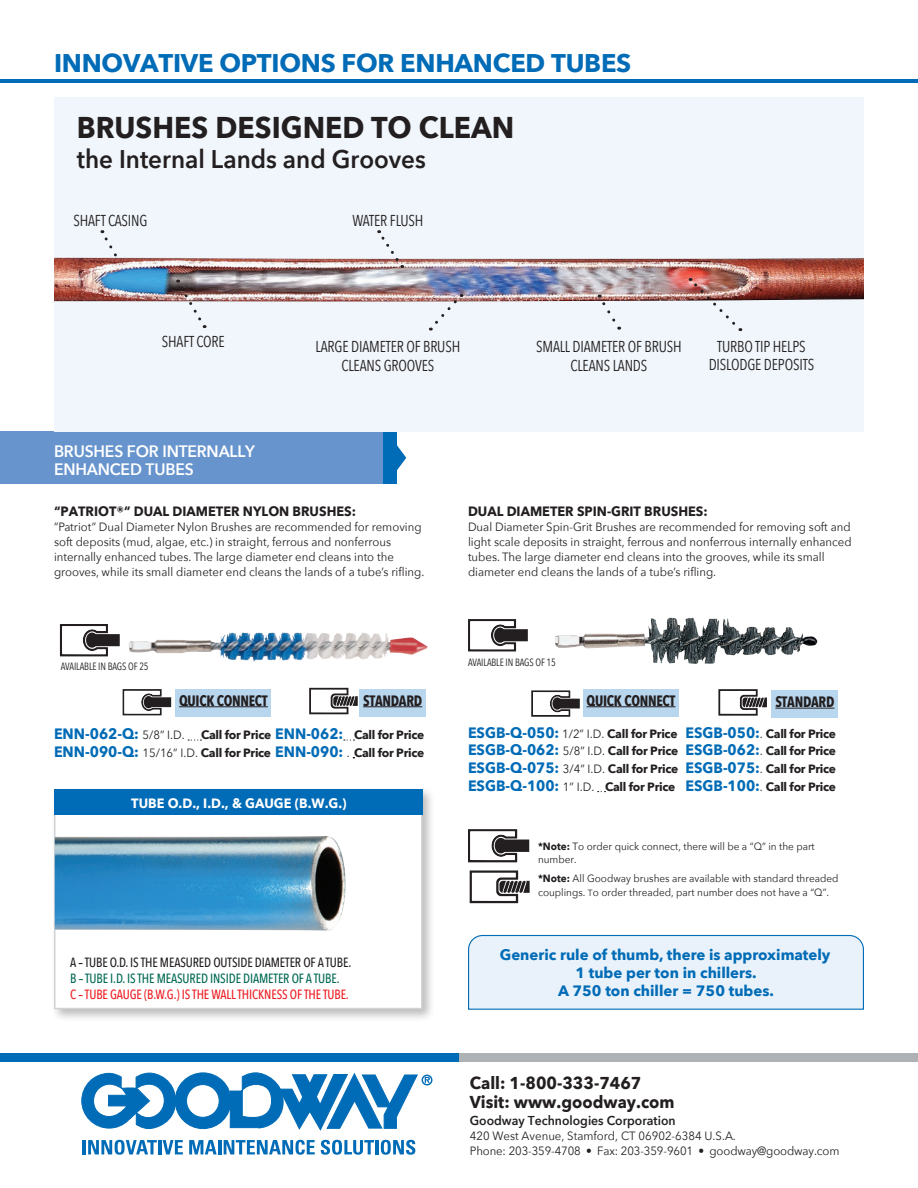
<style>
.page{position:relative;width:918px;height:1188px;background:#fff}
.page>*{position:absolute;margin:0;border:0;box-sizing:border-box;transform-origin:0 0}
.t1{font:700 30px "Avenir Next";color:#231f20;scale:.95 1}
.HEADER1{font:700 25.5px "Avenir Next";letter-spacing:-.01em;color:#006bb6}
.t2{font:600 25.5px "Avenir Next";color:#231f20;scale:.95 1}
.t3{font:700 17.1px/18.6px "Avenir Next";color:#231f20;scale:.95 1}
.t4{font:600 16.5px/18px "Avenir Next";letter-spacing:-.01em;color:#fff;scale:.95 1}
.t5{font:15.75px/18.9px "Avenir Next Condensed";letter-spacing:-.01em;color:#231f20;text-align:center;scale:.95 1}
.prod_pg_text{font:700 15px/18px "Avenir Next";color:#006bb6;text-align:center}
.prod_pg_text-2{font:700 15px "Avenir Next Condensed";letter-spacing:-.02em;color:#231f20;scale:.95 1}
.prod_pg_text-3{font:700 15px "Avenir Next";color:#006bb6;scale:.95 1}
.prod_pg_text-4{font:700 13.5px "Avenir Next";color:#231f20;scale:.95 1}
.t6{font:700 13.5px "Avenir Next";color:#fff;scale:.95 1}
.t7{font:500 13.35px "Avenir Next Condensed";letter-spacing:-.01em;color:#ee1d23;scale:.95 1}
.t8{font:500 13.35px "Avenir Next Condensed";letter-spacing:-.01em;color:#231f20;scale:.95 1}
.t9{font:500 13.35px "Avenir Next Condensed";letter-spacing:-.01em;color:#006954;scale:.95 1}
.t10{font:600 12.9px "Avenir Next";color:#231f20;scale:.95 1}
._2021_body_copy{font:12px/15px "Avenir Next";color:#231f20;scale:.95 1}
.prod_pg_text-5{font:700 12px/17.7px "Avenir Next";letter-spacing:-.025em;color:#231f20;text-align:right}
.sm_sys_text{font:10.5px/12.6px "Avenir Next";color:#231f20;scale:.95 1}
.t11{font:10.5px "Avenir Next Condensed";letter-spacing:-.01em;color:#231f20;scale:.95 1}
.s1{font-weight:400;font-size:12px;color:#231f20}
.s2{font-size:15px;color:#006bb6}
.s3{font-weight:400}
.s4{font-weight:700}
.s5{font-size:9px}
</style>
<div class="page">
<div style="left:0;top:1053px;width:460px;height:9px;background:#006bb6"></div>
<div style="left:460px;top:1053px;width:458px;height:9px;background:#afb2b4"></div>
<svg style="left:81px;top:1072px;width:351px;height:83px"></svg>
<hr style="left:0;top:79px;width:918px;height:4px;background:#006bb6">
<svg style="left:397px;top:445px;width:9px;height:25px"></svg>
<div style="left:0;top:431px;width:384px;height:53px;background:#6794cd"></div>
<div style="left:384px;top:431px;width:13px;height:53px;background:#006bb6"></div>
<img style="left:129px;top:633px;width:239px;height:29px">
<div style="left:50px;top:786px;width:385px;height:236px;background:#231f20;opacity:.3"></div>
<div style="left:54px;top:789px;width:369px;height:220px;background:#fff;border:2px solid #d1d2d4"></div>
<div style="left:54px;top:789px;width:369px;height:25px;background:#006bb6"></div>
<img style="left:55px;top:836px;width:291px;height:95px">
<div style="left:54px;top:97px;width:810px;height:334px;background:#f0f6fb"></div>
<svg style="left:100px;top:230px;width:30px;height:28px"></svg>
<img style="left:54px;top:258px;width:810px;height:44px">
<svg style="left:430px;top:294px;width:32px;height:37px"></svg>
<svg style="left:598px;top:295px;width:22px;height:35px"></svg>
<svg style="left:689px;top:278px;width:52px;height:53px"></svg>
<svg style="left:176px;top:280px;width:29px;height:48px"></svg>
<svg style="left:377px;top:230px;width:26px;height:38px"></svg>
<img style="left:555px;top:618px;width:112px;height:45px">
<svg style="left:468px;top:619px;width:60px;height:32px"></svg>
<svg style="left:60px;top:624px;width:60px;height:32px"></svg>
<svg style="left:468px;top:934px;width:396px;height:76px;background:#e1edf7"></svg>
<div style="left:359px;top:689px;width:67px;height:28px;background:#b9d6ef"></div>
<hr style="left:363px;top:706px;width:59px;height:1px;background:#231f20">
<svg style="left:309px;top:688px;width:49px;height:26px"></svg>
<div style="left:772px;top:691px;width:66px;height:27px;background:#b9d6ef"></div>
<hr style="left:775px;top:708px;width:59px;height:1px;background:#231f20">
<svg style="left:718px;top:689px;width:49px;height:27px"></svg>
<svg style="left:531px;top:690px;width:49px;height:27px"></svg>
<svg style="left:468px;top:829px;width:61px;height:33px"></svg>
<svg style="left:470px;top:870px;width:60px;height:33px"></svg>
<svg style="left:123px;top:689px;width:48px;height:26px"></svg>
<div style="left:176px;top:689px;width:95px;height:28px;background:#b9d6ef"></div>
<hr style="left:179px;top:706px;width:89px;height:1px;background:#231f20">
<div style="left:583px;top:689px;width:96px;height:28px;background:#b9d6ef"></div>
<hr style="left:587px;top:706px;width:88px;height:1px;background:#231f20">
<p class="HEADER1" style="left:54px;top:41px;width:579px">INNOVATIVE OPTIONS FOR ENHANCED TUBES</p>
<p class="t1" style="left:77px;top:102px;width:462px">BRUSHES DESIGNED TO CLEAN</p>
<p class="t2" style="left:77px;top:138px;width:369px">the Internal Lands and Grooves</p>
<p class="t5" style="left:73px;top:210px;width:80px">SHAFT CASING</p>
<p class="t5" style="left:162px;top:331px;width:68px">SHAFT CORE</p>
<p class="t4" style="left:54px;top:441px;width:213px">BRUSHES FOR INTERNALLY<br>ENHANCED TUBES</p>
<p class="t5" style="left:352px;top:210px;width:76px">WATER FLUSH</p>
<p class="t5" style="left:316px;top:336px;width:154px">LARGE DIAMETER OF BRUSH<br>CLEANS GROOVES</p>
<p class="t5" style="left:536px;top:336px;width:155px">SMALL DIAMETER OF BRUSH<br>CLEANS LANDS</p>
<p class="t5" style="left:709px;top:336px;width:113px">TURBO TIP HELPS<br>DISLODGE DEPOSITS</p>
<p class="prod_pg_text-4" style="left:54px;top:500px;width:319px">“PATRIOT®” DUAL DIAMETER NYLON BRUSHES:</p>
<p class="_2021_body_copy" style="left:54px;top:519px;width:391px">”Patriot” Dual Diameter Nylon Brushes are recommended for removing soft deposits (mud, algae, etc.) in straight, ferrous and nonferrous internally enhanced tubes. The large diameter end cleans into the grooves, while its small diameter end cleans the lands of a tube’s rifling.</p>
<p class="t11" style="left:61px;top:657px;width:94px">AVAILABLE IN BAGS OF 25</p>
<p class="prod_pg_text-4" style="left:468px;top:500px;width:254px">DUAL DIAMETER SPIN-GRIT BRUSHES:</p>
<p class="_2021_body_copy" style="left:468px;top:519px;width:405px">Dual Diameter Spin-Grit Brushes are recommended for removing soft and light scale deposits in straight, ferrous and nonferrous internally enhanced tubes. The large diameter end cleans into the grooves, while its small diameter end cleans the lands of a tube’s rifling.</p>
<p class="t11" style="left:468px;top:654px;width:94px">AVAILABLE IN BAGS OF 15</p>
<p class="prod_pg_text-2" style="left:179px;top:691px;width:95px">QUICK CONNECT</p>
<p class="prod_pg_text-2" style="left:587px;top:691px;width:95px">QUICK CONNECT</p>
<p class="prod_pg_text-3" style="left:54px;top:721px;width:139px">ENN-062-Q: <span class="s1">5/8” I.D.</span></p>
<p class="prod_pg_text-2" style="left:363px;top:691px;width:64px">STANDARD</p>
<p class="prod_pg_text-2" style="left:775px;top:693px;width:64px">STANDARD</p>
<p class="prod_pg_text-5" style="left:468px;top:725px;width:370px"><span class="s2">ESGB-Q-050:</span> <span class="s3">1/2” I.D.</span> Call for Price <span class="s2">ESGB-050:</span><span class="s3">.</span> Call for Price</p>
<p class="prod_pg_text-5" style="left:468px;top:742px;width:370px"><span class="s2">ESGB-Q-062:</span> <span class="s3">5/8” I.D.</span> Call for Price <span class="s2">ESGB-062:</span><span class="s3">.</span> Call for Price</p>
<p class="prod_pg_text-5" style="left:468px;top:760px;width:370px"><span class="s2">ESGB-Q-075:</span> <span class="s3">3/4” I.D.</span> Call for Price <span class="s2">ESGB-075:</span><span class="s3">.</span> Call for Price</p>
<p class="prod_pg_text-5" style="left:468px;top:777px;width:370px"><span class="s2">ESGB-Q-100:</span> <span class="s3">1” I.D.</span> Call for Price <span class="s2">ESGB-100:</span><span class="s3">.</span> Call for Price</p>
<p class="prod_pg_text-5" style="left:54px;top:726px;width:372px">Call for Price <span class="s2">ENN-062:</span> Call for Price<br><span class="s2">ENN-090-Q:</span> <span class="s3">15/16” I.D.</span> Call for Price <span class="s2">ENN-090:</span> <span class="s3">.</span> Call for Price</p>
<p class="t6" style="left:131px;top:792px;width:228px">TUBE O.D., I.D., &amp; GAUGE (B.W.G.)</p>
<p class="t8" style="left:70px;top:954px;width:297px">A – TUBE O.D. IS THE MEASURED OUTSIDE DIAMETER OF A TUBE.</p>
<p class="t9" style="left:70px;top:970px;width:285px">B – TUBE I.D. IS THE MEASURED INSIDE DIAMETER OF A TUBE.</p>
<p class="t7" style="left:70px;top:986px;width:295px">C – TUBE GAUGE (B.W.G.) IS THE WALL THICKNESS OF THE TUBE.</p>
<p class="sm_sys_text" style="left:538px;top:840px;width:293px"><span class="s4">*Note:</span> To order quick connect, there will be a “Q” in the part number.</p>
<p class="sm_sys_text" style="left:538px;top:872px;width:318px;line-height:13.5px"><span class="s4">*Note:</span> All Goodway brushes are available with standard threaded couplings. <span class="s5">T</span>o order threaded, part number does not have a “Q”.</p>
<p class="prod_pg_text" style="left:500px;top:945px;width:332px">Generic rule of thumb, there is approximately<br>1 tube per ton in chillers.<br>A 750 ton chiller = 750 tubes.</p>
<h3 class="t3" style="left:470px;top:1074px;width:217px">Call: 1-800-333-7467<br>Visit: www.goodway.com</h3>
<p class="t10" style="left:470px;top:1109px;width:218px">Goodway Technologies Corporation</p>
<p class="_2021_body_copy" style="left:470px;top:1128px;width:391px">420 West Avenue, Stamford, CT 06902-6384 U.S.A.<br>Phone: 203-359-4708 • Fax: 203-359-9601 • goodway@goodway.com</p>
</div>
